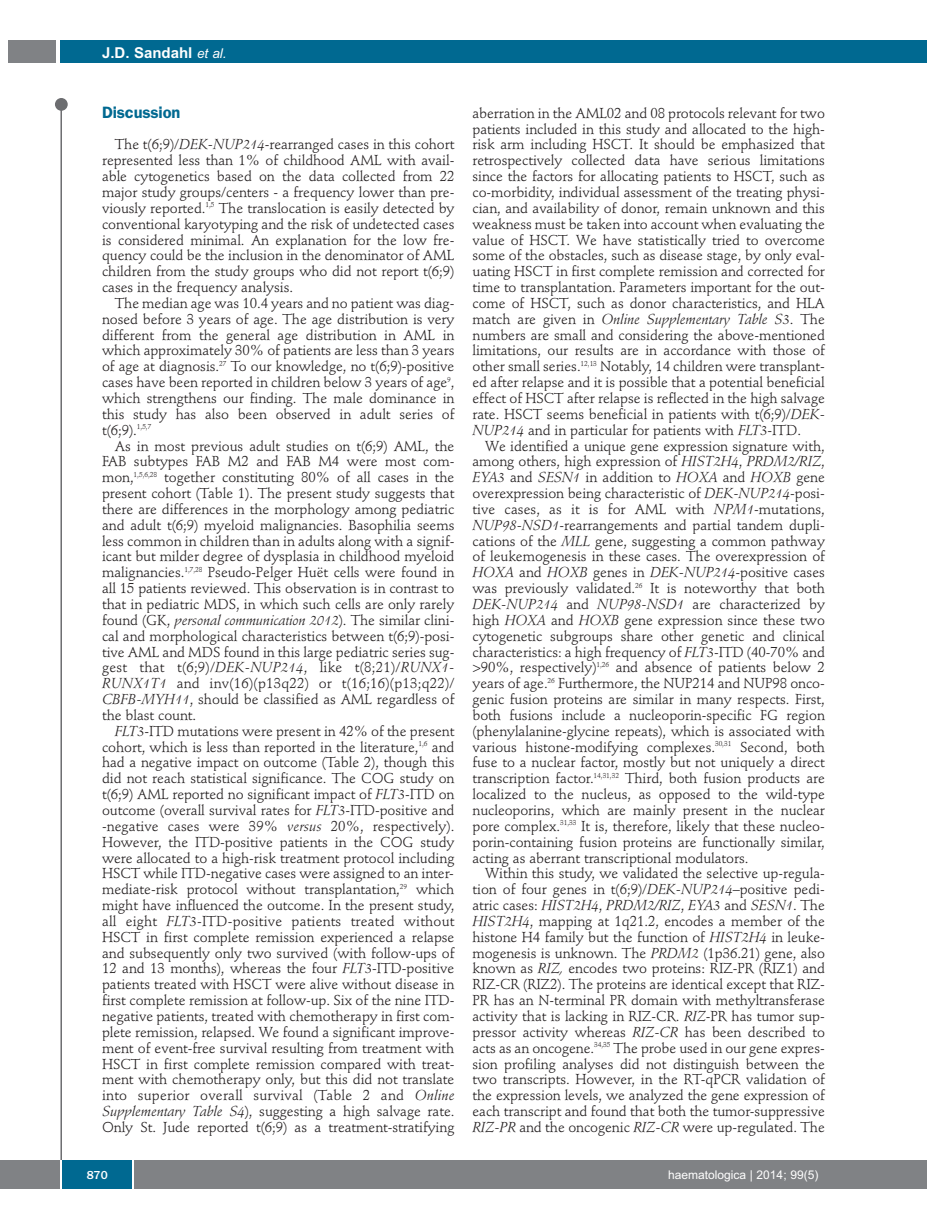
<style>
.page{position:relative;width:927px;height:1225px;background:#fff}
.page>*{position:absolute;margin:0;border:0;box-sizing:border-box;transform-origin:0 0}
.t1{font:600 16.5px "Franklin Gothic";letter-spacing:-.01em;color:#006991}
.t2{font:700 15px "Arial";color:#fff}
.t3{font:14.25px/15.9px "Stempel Schneidler";letter-spacing:-.005em;color:#231f20;text-align:justify}
.t4{font:12px "Arial";color:#fff}
.t5{font:500 12px "Franklin Gothic";color:#fff}
.s1{font-weight:400;font-style:italic;font-size:13.5px}
.s2{font-style:italic}
</style>
<div class="page">
<div style="left:911px;top:40px;width:16px;height:22px;background:#006991"></div>
<div style="left:910px;top:1160px;width:17px;height:28px;background:#808285"></div>
<div style="left:55px;top:98px;width:13px;height:13px;background:#6c6d70;border-radius:50%"></div>
<hr style="left:60px;top:101px;width:2px;height:1061px;background:#6c6d70">
<div style="left:60px;top:40px;width:852px;height:22px;background:#006991"></div>
<div style="left:9px;top:40px;width:47px;height:22px;background:#808285"></div>
<div style="left:0;top:1160px;width:911px;height:28px;background:#808285"></div>
<div style="left:62px;top:1160px;width:71px;height:28px;background:#006991"></div>
<hr style="left:60px;top:1160px;width:2px;height:28px;background:#fff">
<svg style="left:133px;top:1160px;width:1px;height:28px"></svg>
<p class="t2" style="left:102px;top:44px;width:126px">J.D. Sandahl <span class="s1">et al.</span></p>
<p class="t1" style="left:102px;top:106px;width:80px">Discussion</p>
<p class="t3" style="left:102px;top:138px;width:354px;text-indent:13px">The t(6;9)/<span class="s2">DEK-NUP214</span>-rearranged cases in this cohort represented less than 1% of childhood AML with avail&shy;able cytogenetics based on the data collected from 22 major study groups/centers - a frequency lower than pre&shy;viously reported.<sup>1,5</sup> The translocation is easily detected by conventional karyotyping and the risk of undetected cases is considered minimal. An explanation for the low fre&shy;quency could be the inclusion in the denominator of AML children from the study groups who did not report t(6;9) cases in the frequency analysis.</p>
<p class="t3" style="left:102px;top:296px;width:354px;text-indent:13px">The median age was 10.4 years and no patient was diag&shy;nosed before 3 years of age. The age distribution is very different from the general age distribution in AML in which approximately 30% of patients are less than 3 years of age at diagnosis.<sup>27</sup> To our knowledge, no t(6;9)-positive cases have been reported in children below 3 years of age<sup>9</sup>, which strengthens our finding. The male dominance in this study has also been observed in adult series of t(6;9).<sup>1,5,7</sup></p>
<p class="t3" style="left:102px;top:439px;width:354px;text-indent:13px">As in most previous adult studies on t(6;9) AML, the FAB subtypes FAB M2 and FAB M4 were most com&shy;mon,<sup>1,5,6,28</sup> together constituting 80% of all cases in the present cohort (Table 1). The present study suggests that there are differences in the morphology among pediatric and adult t(6;9) myeloid malignancies. Basophilia seems less common in children than in adults along with a signif&shy;icant but milder degree of dysplasia in childhood myeloid malignancies.<sup>1,7,28</sup> Pseudo-Pelger Huët cells were found in all 15 patients reviewed. This observation is in contrast to that in pediatric MDS, in which such cells are only rarely found (GK, <span class="s2">personal communication 2012</span>). The similar clini&shy;cal and morphological characteristics between t(6;9)-posi&shy;tive AML and MDS found in this large pediatric series sug&shy;gest that t(6;9)/<span class="s2">DEK-NUP214</span>, like t(8;21)/<span class="s2">RUNX1- RUNX1T1</span> and inv(16)(p13q22) or t(16;16)(p13;q22)/ <span class="s2">CBFB-MYH11</span>, should be classified as AML regardless of the blast count.</p>
<p class="t3" style="left:102px;top:724px;width:354px;text-indent:13px"><span class="s2">FLT3</span>-ITD mutations were present in 42% of the present cohort, which is less than reported in the literature,<sup>1,6</sup> and had a negative impact on outcome (Table 2), though this did not reach statistical significance. The COG study on t(6;9) AML reported no significant impact of <span class="s2">FLT3</span>-ITD on outcome (overall survival rates for <span class="s2">FLT3</span>-ITD-positive and -negative cases were 39% <span class="s2">versus</span> 20%, respectively).<br>However, the ITD-positive patients in the COG study were allocated to a high-risk treatment protocol including HSCT while ITD-negative cases were assigned to an inter&shy;mediate-risk protocol without transplantation,<sup>29</sup> which might have influenced the outcome. In the present study, all eight <span class="s2">FLT3</span>-ITD-positive patients treated without HSCT in first complete remission experienced a relapse and subsequently only two survived (with follow-ups of 12 and 13 months), whereas the four <span class="s2">FLT3</span>-ITD-positive patients treated with HSCT were alive without disease in first complete remission at follow-up. Six of the nine ITD&shy;negative patients, treated with chemotherapy in first com&shy;plete remission, relapsed. We found a significant improve&shy;ment of event-free survival resulting from treatment with HSCT in first complete remission compared with treat&shy;ment with chemotherapy only, but this did not translate into superior overall survival (Table 2 and <span class="s2">Online Supplementary Table S4</span>), suggesting a high salvage rate.<br>Only St. Jude reported t(6;9) as a treatment-stratifying</p>
<p class="t3" style="left:472px;top:106px;width:354px">aberration in the AML02 and 08 protocols relevant for two patients included in this study and allocated to the high&shy;risk arm including HSCT. It should be emphasized that retrospectively collected data have serious limitations since the factors for allocating patients to HSCT, such as co-morbidity, individual assessment of the treating physi&shy;cian, and availability of donor, remain unknown and this weakness must be taken into account when evaluating the value of HSCT. We have statistically tried to overcome some of the obstacles, such as disease stage, by only eval&shy;uating HSCT in first complete remission and corrected for time to transplantation. Parameters important for the out&shy;come of HSCT, such as donor characteristics, and HLA match are given in <span class="s2">Online Supplementary Table S3</span>. The numbers are small and considering the above-mentioned limitations, our results are in accordance with those of other small series.<sup>12,13</sup> Notably, 14 children were transplant&shy;ed after relapse and it is possible that a potential beneficial effect of HSCT after relapse is reflected in the high salvage rate. HSCT seems beneficial in patients with t(6;9)/<span class="s2">DEK-NUP214</span> and in particular for patients with <span class="s2">FLT3</span>-ITD.</p>
<p class="t3" style="left:472px;top:439px;width:354px;text-indent:13px">We identified a unique gene expression signature with, among others, high expression of <span class="s2">HIST2H4</span>, <span class="s2">PRDM2/RIZ</span>, <span class="s2">EYA3</span> and <span class="s2">SESN1</span> in addition to <span class="s2">HOXA</span> and <span class="s2">HOXB</span> gene overexpression being characteristic of <span class="s2">DEK-NUP214</span>-posi&shy;tive cases, as it is for AML with <span class="s2">NPM1</span>-mutations, <span class="s2">NUP98-NSD1</span>-rearrangements and partial tandem dupli&shy;cations of the <span class="s2">MLL</span> gene, suggesting a common pathway of leukemogenesis in these cases. The overexpression of <span class="s2">HOXA</span> and <span class="s2">HOXB</span> genes in <span class="s2">DEK-NUP214</span>-positive cases was previously validated.<sup>26</sup> It is noteworthy that both <span class="s2">DEK-NUP214</span> and <span class="s2">NUP98-NSD1</span> are characterized by high <span class="s2">HOXA</span> and <span class="s2">HOXB</span> gene expression since these two cytogenetic subgroups share other genetic and clinical characteristics: a high frequency of <span class="s2">FLT3</span>-ITD (40-70% and &gt;90%, respectively)<sup>1,26</sup> and absence of patients below 2 years of age.<sup>26</sup> Furthermore, the NUP214 and NUP98 onco&shy;genic fusion proteins are similar in many respects. First, both fusions include a nucleoporin-specific FG region (phenylalanine-glycine repeats), which is associated with various histone-modifying complexes.<sup>30,31</sup> Second, both fuse to a nuclear factor, mostly but not uniquely a direct transcription factor.<sup>14,31,32</sup> Third, both fusion products are localized to the nucleus, as opposed to the wild-type nucleoporins, which are mainly present in the nuclear pore complex.<sup>31,33</sup> It is, therefore, likely that these nucleo&shy;porin-containing fusion proteins are functionally similar, acting as aberrant transcriptional modulators.</p>
<p class="t3" style="left:472px;top:867px;width:354px;text-indent:13px">Within this study, we validated the selective up-regula&shy;tion of four genes in t(6;9)/<span class="s2">DEK-NUP214</span>–positive pedi&shy;atric cases: <span class="s2">HIST2H4</span>, <span class="s2">PRDM2/RIZ</span>, <span class="s2">EYA3</span> and <span class="s2">SESN1</span>. The <span class="s2">HIST2H4</span>, mapping at 1q21.2, encodes a member of the histone H4 family but the function of <span class="s2">HIST2H4</span> in leuke&shy;mogenesis is unknown. The <span class="s2">PRDM2</span> (1p36.21) gene, also known as <span class="s2">RIZ,</span> encodes two proteins: RIZ-PR (RIZ1) and RIZ-CR (RIZ2). The proteins are identical except that RIZ-PR has an N-terminal PR domain with methyltransferase activity that is lacking in RIZ-CR. <span class="s2">RIZ</span>-PR has tumor sup&shy;pressor activity whereas <span class="s2">RIZ-CR</span> has been described to acts as an oncogene.<sup>34,35</sup> The probe used in our gene expres&shy;sion profiling analyses did not distinguish between the two transcripts. However, in the RT-qPCR validation of the expression levels, we analyzed the gene expression of each transcript and found that both the tumor-suppressive <span class="s2">RIZ-PR</span> and the oncogenic <span class="s2">RIZ-CR</span> were up-regulated. The</p>
<p class="t5" style="left:87px;top:1167px;width:22px">870</p>
<p class="t4" style="left:668px;top:1167px;width:152px">haematologica | 2014; 99(5)</p>
</div>
